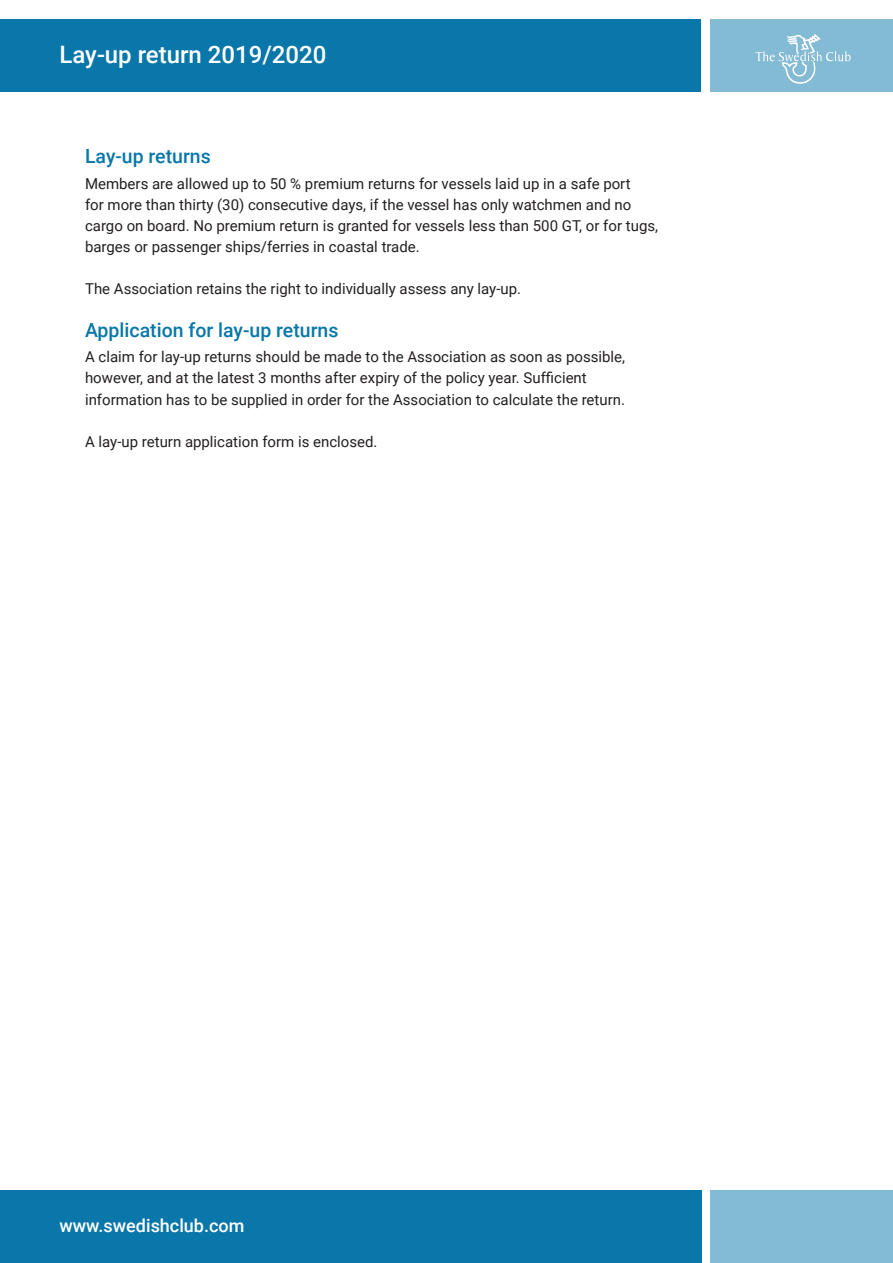
<style>
.page{position:relative;width:893px;height:1263px;background:#fff}
.page>*{position:absolute;margin:0;border:0;box-sizing:border-box;transform-origin:0 0}
.t1{font:500 24px "Roboto";color:#fff}
.Head_2_-_Enclosure{font:500 19.5px "Roboto";color:#0977a9}
.t2{font:500 18px "Roboto";color:#fff}
.Body_text{font:15px/21px "Roboto";color:#231f20}
</style>
<div class="page">
<div style="left:0;top:19px;width:706px;height:72px;background:#0977a9"></div>
<div style="left:701px;top:19px;width:192px;height:72px;background:#84bbd4"></div>
<div style="left:702px;top:0;width:8px;height:98px;background:#fff"></div>
<div style="left:0;top:1191px;width:702px;height:72px;background:#0977a9"></div>
<div style="left:710px;top:1191px;width:183px;height:72px;background:#84bbd4"></div>
<svg style="left:755px;top:34px;width:96px;height:50px"></svg>
<p class="t1" style="left:60px;top:37px;width:268px">Lay-up return 2019/2020</p>
<p class="Head_2_-_Enclosure" style="left:85px;top:143px;width:127px">Lay-up returns</p>
<p class="Body_text" style="left:85px;top:172px;width:575px">Members are allowed up to 50 % premium returns for vessels laid up in a safe port<br>for more than thirty (30) consecutive days, if the vessel has only watchmen and no cargo on board. No premium return is granted for vessels less than 500 GT, or for tugs, barges or passenger ships/ferries in coastal trade.</p>
<p class="Body_text" style="left:85px;top:277px;width:438px">The Association retains the right to individually assess any lay-up.</p>
<p class="Head_2_-_Enclosure" style="left:85px;top:317px;width:255px">Application for lay-up returns</p>
<p class="Body_text" style="left:85px;top:346px;width:542px">A claim for lay-up returns should be made to the Association as soon as possible, however, and at the latest 3 months after expiry of the policy year. Sufficient information has to be supplied in order for the Association to calculate the return.</p>
<p class="Body_text" style="left:85px;top:430px;width:294px">A lay-up return application form is enclosed.</p>
<p class="t2" style="left:60px;top:1213px;width:186px">www.swedishclub.com</p>
</div>
